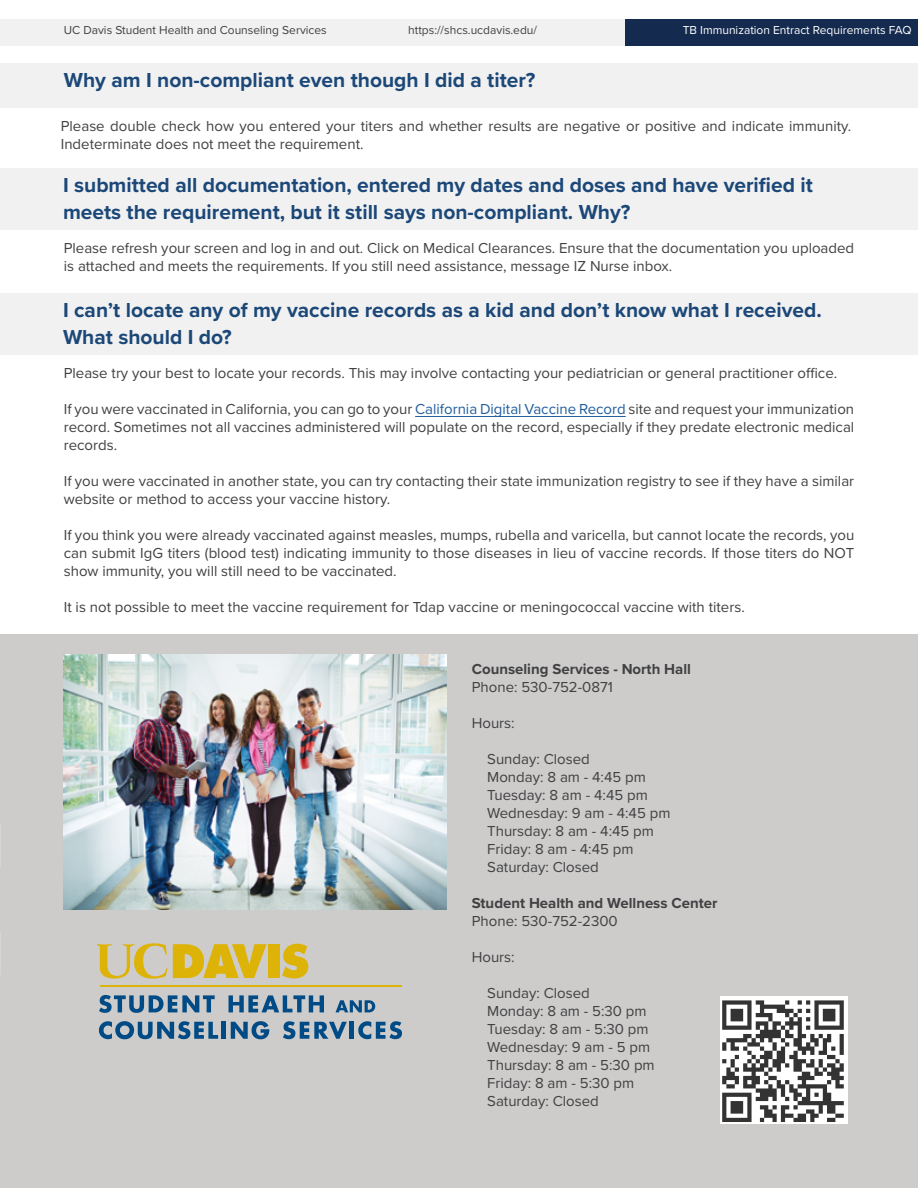
<style>
.page{position:relative;width:918px;height:1188px;background:#fff}
.page>*{position:absolute;margin:0;border:0;box-sizing:border-box;transform-origin:0 0}
.t1{font:700 21px/27px "Proxima Nova";color:#1c4878}
.t2{font:15px/18px "Proxima Nova";color:#414042}
.t3{font:700 15px "Proxima Nova";color:#414042}
.t4{font:12px "Proxima Nova";color:#414042}
.t5{font:12px "Proxima Nova";color:#fff}
.s1{color:#215e9e}
</style>
<div class="page">
<div style="left:0;top:19px;width:918px;height:27px;background:#f1f1f2"></div>
<div style="left:625px;top:19px;width:293px;height:27px;background:#142a4f"></div>
<div style="left:1px;top:64px;width:917px;height:44px;background:#f1f1f2"></div>
<div style="left:0;top:168px;width:918px;height:62px;background:#f1f1f2"></div>
<div style="left:0;top:293px;width:918px;height:62px;background:#f1f1f2"></div>
<hr style="left:415px;top:416px;width:211px;height:1px;background:#215e9e">
<div style="left:0;top:634px;width:918px;height:554px;background:#cdcccb"></div>
<svg style="left:282px;top:944px;width:26px;height:35px"></svg>
<div style="left:268px;top:944px;width:12px;height:34px;background:#deb308"></div>
<svg style="left:97px;top:943px;width:170px;height:36px"></svg>
<hr style="left:100px;top:986px;width:301px;height:1px;background:#deb308">
<svg style="left:99px;top:995px;width:116px;height:18px"></svg>
<svg style="left:229px;top:995px;width:95px;height:17px"></svg>
<svg style="left:336px;top:1000px;width:39px;height:12px"></svg>
<svg style="left:99px;top:1021px;width:119px;height:18px"></svg>
<hr style="left:222px;top:1022px;width:4px;height:17px;background:#004b85">
<svg style="left:231px;top:1021px;width:38px;height:18px"></svg>
<svg style="left:283px;top:1021px;width:64px;height:18px"></svg>
<hr style="left:350px;top:1022px;width:4px;height:17px;background:#004b85">
<svg style="left:358px;top:1021px;width:44px;height:18px"></svg>
<div style="left:720px;top:996px;width:128px;height:128px;background:#fff"></div>
<svg style="left:722px;top:1000px;width:122px;height:122px"></svg>
<img style="left:64px;top:655px;width:382px;height:255px">
<p class="t4" style="left:64px;top:21px;width:265px">UC Davis Student Health and Counseling Services</p>
<p class="t4" style="left:408px;top:21px;width:130px">https://shcs.ucdavis.edu/</p>
<p class="t5" style="left:683px;top:21px;width:230px">TB Immunization Entract Requirements FAQ</p>
<h1 class="t1" style="left:64px;top:66px;width:473px">Why am I non-compliant even though I did a titer?</h1>
<p class="t2" style="left:61px;top:116px;width:792px">Please double check how you entered your titers and whether results are negative or positive and indicate immunity.<br>Indeterminate does not meet the requirement.</p>
<h1 class="t1" style="left:63px;top:171px;width:751px">I submitted all documentation, entered my dates and doses and have verified it meets the requirement, but it still says non-compliant. Why?</h1>
<p class="t2" style="left:64px;top:238px;width:792px">Please refresh your screen and log in and out. Click on Medical Clearances. Ensure that the documentation you uploaded is attached and meets the requirements. If you still need assistance, message IZ Nurse inbox.</p>
<h1 class="t1" style="left:63px;top:296px;width:760px">I can’t locate any of my vaccine records as a kid and don’t know what I received.<br>What should I do?</h1>
<p class="t2" style="left:64px;top:363px;width:775px">Please try your best to locate your records. This may involve contacting your pediatrician or general practitioner office.</p>
<p class="t2" style="left:64px;top:399px;width:792px;text-align:justify">If you were vaccinated in California, you can go to your <span class="s1">California Digital Vaccine Record</span> site and request your immunization record. Sometimes not all vaccines administered will populate on the record, especially if they predate electronic medical records.</p>
<p class="t2" style="left:64px;top:471px;width:792px">If you were vaccinated in another state, you can try contacting their state immunization registry to see if they have a similar website or method to access your vaccine history.</p>
<p class="t2" style="left:64px;top:525px;width:792px;text-align:justify">If you think you were already vaccinated against measles, mumps, rubella and varicella, but cannot locate the records, you can submit IgG titers (blood test) indicating immunity to those diseases in lieu of vaccine records. If those titers do NOT show immunity, you will still need to be vaccinated.</p>
<p class="t2" style="left:64px;top:597px;width:683px">It is not possible to meet the vaccine requirement for Tdap vaccine or meningococcal vaccine with titers.</p>
<p class="t3" style="left:472px;top:658px;width:221px">Counseling Services - North Hall</p>
<p class="t2" style="left:472px;top:678px;width:143px">Phone: 530-752-0871</p>
<p class="t2" style="left:472px;top:714px;width:44px">Hours:</p>
<p class="t2" style="left:487px;top:750px;width:185px">Sunday: Closed<br>Monday: 8 am - 4:45 pm<br>Tuesday: 8 am - 4:45 pm<br>Wednesday: 9 am - 4:45 pm<br>Thursday: 8 am - 4:45 pm<br>Friday: 8 am - 4:45 pm<br>Saturday: Closed</p>
<p class="t3" style="left:472px;top:892px;width:247px">Student Health and Wellness Center</p>
<p class="t2" style="left:472px;top:912px;width:148px">Phone: 530-752-2300</p>
<p class="t2" style="left:472px;top:948px;width:44px">Hours:</p>
<p class="t2" style="left:487px;top:984px;width:169px">Sunday: Closed<br>Monday: 8 am - 5:30 pm<br>Tuesday: 8 am - 5:30 pm<br>Wednesday: 9 am - 5 pm<br>Thursday: 8 am - 5:30 pm<br>Friday: 8 am - 5:30 pm<br>Saturday: Closed</p>
</div>
